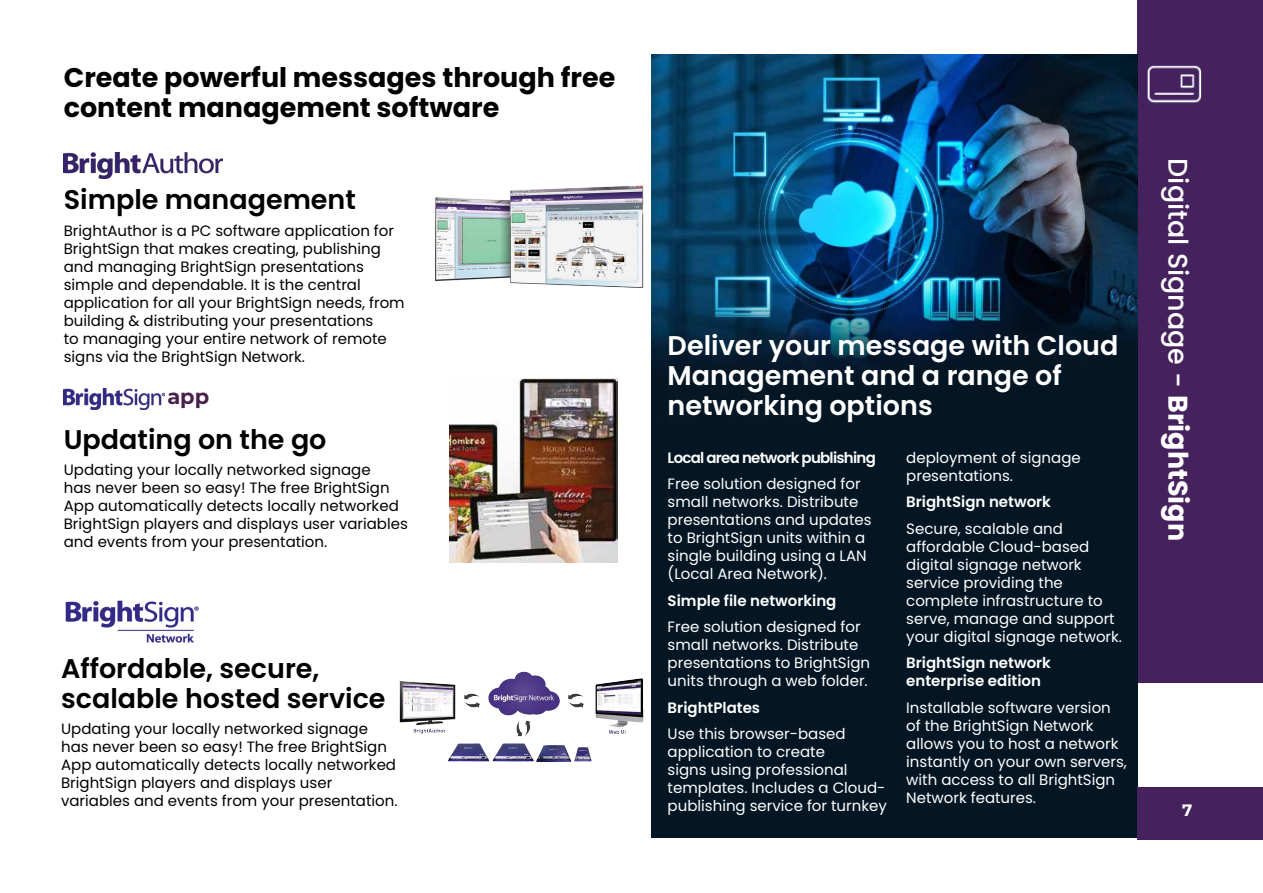
<style>
.page{position:relative;width:1263px;height:893px;background:#fff}
.page>*{position:absolute;margin:0;border:0;box-sizing:border-box;transform-origin:0 0}
.t1{font:600 27px/30px "Poppins";color:#000101}
.t2{font:600 27px/30px "Poppins";color:#fff}
.t3{font:700 27px/30px "Poppins";color:#000101}
.t4{font:500 27px "Poppins";color:#fff}
.t5{font:700 21px "Montserrat";color:#49204c}
.t6{font:700 16.5px "Montserrat";color:#fff}
.t7{font:15px/18px "Poppins";color:#fff}
.t8{font:15px/18px "Poppins";color:#000}
.t9{font:600 15px/18px "Poppins";color:#fff}
.t10{font:600 15px "Poppins";letter-spacing:-.05em;color:#fff}
.s1{font-weight:700}
</style>
<div class="page">
<div style="left:1138px;top:0;width:125px;height:682px;background:#45215d"></div>
<img style="left:434px;top:185px;width:210px;height:103px">
<img style="left:64px;top:152px;width:159px;height:26px">
<img style="left:449px;top:378px;width:168px;height:185px">
<img style="left:64px;top:388px;width:100px;height:21px">
<img style="left:651px;top:54px;width:487px;height:784px">
<img style="left:399px;top:671px;width:245px;height:91px">
<img style="left:65px;top:600px;width:134px;height:43px">
<div style="left:1138px;top:787px;width:125px;height:52px;background:#45215d"></div>
<img style="left:1147px;top:65px;width:55px;height:38px">
<h1 class="t3" style="left:64px;top:63px;width:553px">Create powerful messages through free content management software</h1>
<h1 class="t1" style="left:64px;top:185px;width:294px">Simple management</h1>
<p class="t8" style="left:64px;top:222px;width:342px">BrightAuthor is a PC software application for BrightSign that makes creating, publishing and managing BrightSign presentations simple and dependable. It is the central application for all your BrightSign needs, from building &amp; distributing your presentations<br>to managing your entire network of remote signs via the BrightSign Network.</p>
<h2 class="t5" style="left:167px;top:382px;width:43px">app</h2>
<h1 class="t1" style="left:64px;top:424px;width:264px">Updating on the go</h1>
<p class="t8" style="left:64px;top:461px;width:346px">Updating your locally networked signage<br>has never been so easy! The free BrightSign App automatically detects locally networked BrightSign players and displays user variables and events from your presentation.</p>
<h1 class="t1" style="left:61px;top:653px;width:326px">Affordable, secure, scalable hosted service</h1>
<p class="t8" style="left:61px;top:720px;width:338px">Updating your locally networked signage has never been so easy! The free BrightSign App automatically detects locally networked BrightSign players and displays user variables and events from your presentation.</p>
<h1 class="t2" style="left:668px;top:330px;width:452px">Deliver your message with Cloud<br>Management and a range of networking options</h1>
<p class="t10" style="left:668px;top:449px;width:210px">Local area network publishing</p>
<p class="t7" style="left:668px;top:475px;width:206px">Free solution designed for small networks. Distribute presentations and updates to BrightSign units within a single building using a LAN (Local Area Network).</p>
<p class="t9" style="left:668px;top:592px;width:170px">Simple file networking</p>
<p class="t7" style="left:668px;top:618px;width:204px">Free solution designed for small networks. Distribute presentations to BrightSign units through a web folder.</p>
<p class="t9" style="left:668px;top:699px;width:94px">BrightPlates</p>
<p class="t7" style="left:668px;top:725px;width:221px">Use this browser-based application to create<br>signs using professional templates. Includes a Cloud&shy;publishing service for turnkey</p>
<p class="t7" style="left:906px;top:449px;width:176px">deployment of signage presentations.</p>
<p class="t9" style="left:906px;top:493px;width:146px">BrightSign network</p>
<p class="t7" style="left:906px;top:520px;width:217px">Secure, scalable and affordable Cloud-based digital signage network service providing the complete infrastructure to serve, manage and support your digital signage network.</p>
<p class="t9" style="left:906px;top:654px;width:146px">BrightSign network enterprise edition</p>
<p class="t7" style="left:906px;top:699px;width:222px">Installable software version of the BrightSign Network allows you to host a network instantly on your own servers, with access to all BrightSign<br>Network features.</p>
<h1 class="t4" style="left:1193px;top:158px;width:384px;rotate:90deg">Digital Signage - <span class="s1">BrightSign</span></h1>
<p class="t6" style="left:1182px;top:798px;width:12px">7</p>
</div>
